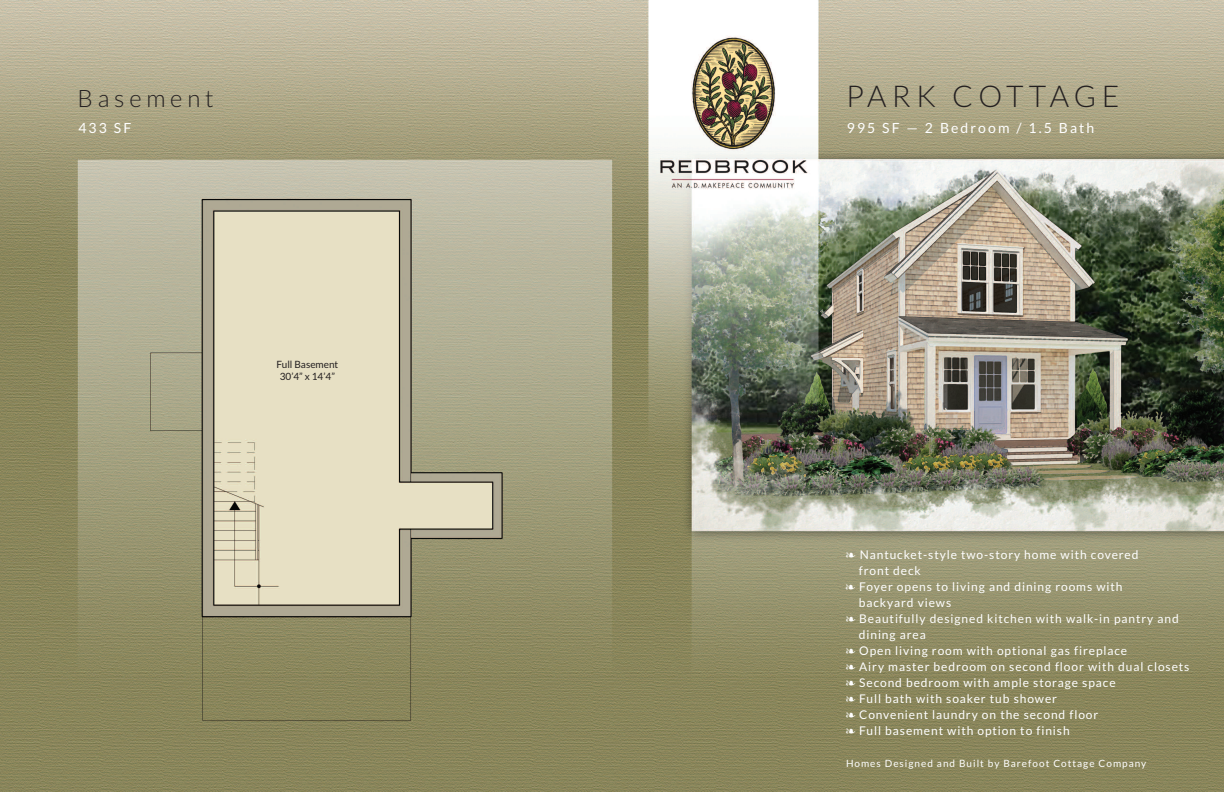
<style>
.page{position:relative;width:1224px;height:792px;background:#fff}
.page>*{position:absolute;margin:0;border:0;box-sizing:border-box;transform-origin:0 0}
.t1{font:300 30px "Lato";letter-spacing:.175em;color:#231f20}
.t2{font:300 24px "Lato";letter-spacing:.2em;color:#231f20}
.t3{font:14px "Lato";letter-spacing:.15em;color:#fff}
.t4{font:12px "Lato";letter-spacing:.075em;color:#fff}
.t5{font:10px "Lato";letter-spacing:.1em;color:#fff}
.t6{font:10px/12px "Lato";color:#231f20;text-align:center}
</style>
<div class="page">
<img style="left:0;top:0;width:1224px;height:792px">
<h2 class="t2" style="left:78px;top:85px;width:138px">Basement</h2>
<p class="t3" style="left:78px;top:120px;width:54px">433 SF</p>
<p class="t6" style="left:276px;top:358px;width:63px">Full Basement<br>30’4” x 14’4”</p>
<h1 class="t1" style="left:846px;top:79px;width:275px">PARK COTTAGE</h1>
<p class="t3" style="left:847px;top:120px;width:249px">995 SF — 2 Bedroom / 1.5 Bath</p>
<p class="t4" style="left:846px;top:548px;width:294px">❧ Nantucket-style two-story home with covered</p>
<p class="t4" style="left:859px;top:564px;width:64px">front deck</p>
<p class="t4" style="left:846px;top:580px;width:278px">❧ Foyer opens to living and dining rooms with</p>
<p class="t4" style="left:859px;top:596px;width:94px">backyard views</p>
<p class="t4" style="left:846px;top:612px;width:334px">❧ Beautifully designed kitchen with walk-in pantry and</p>
<p class="t4" style="left:859px;top:628px;width:68px">dining area</p>
<p class="t4" style="left:846px;top:644px;width:283px">❧ Open living room with optional gas fireplace</p>
<p class="t4" style="left:846px;top:660px;width:345px">❧ Airy master bedroom on second floor with dual closets</p>
<p class="t4" style="left:846px;top:676px;width:271px">❧ Second bedroom with ample storage space</p>
<p class="t4" style="left:846px;top:692px;width:213px">❧ Full bath with soaker tub shower</p>
<p class="t4" style="left:846px;top:708px;width:254px">❧ Convenient laundry on the second floor</p>
<p class="t4" style="left:846px;top:724px;width:225px">❧ Full basement with option to finish</p>
<p class="t5" style="left:846px;top:758px;width:302px">Homes Designed and Built by Barefoot Cottage Company</p>
</div>
